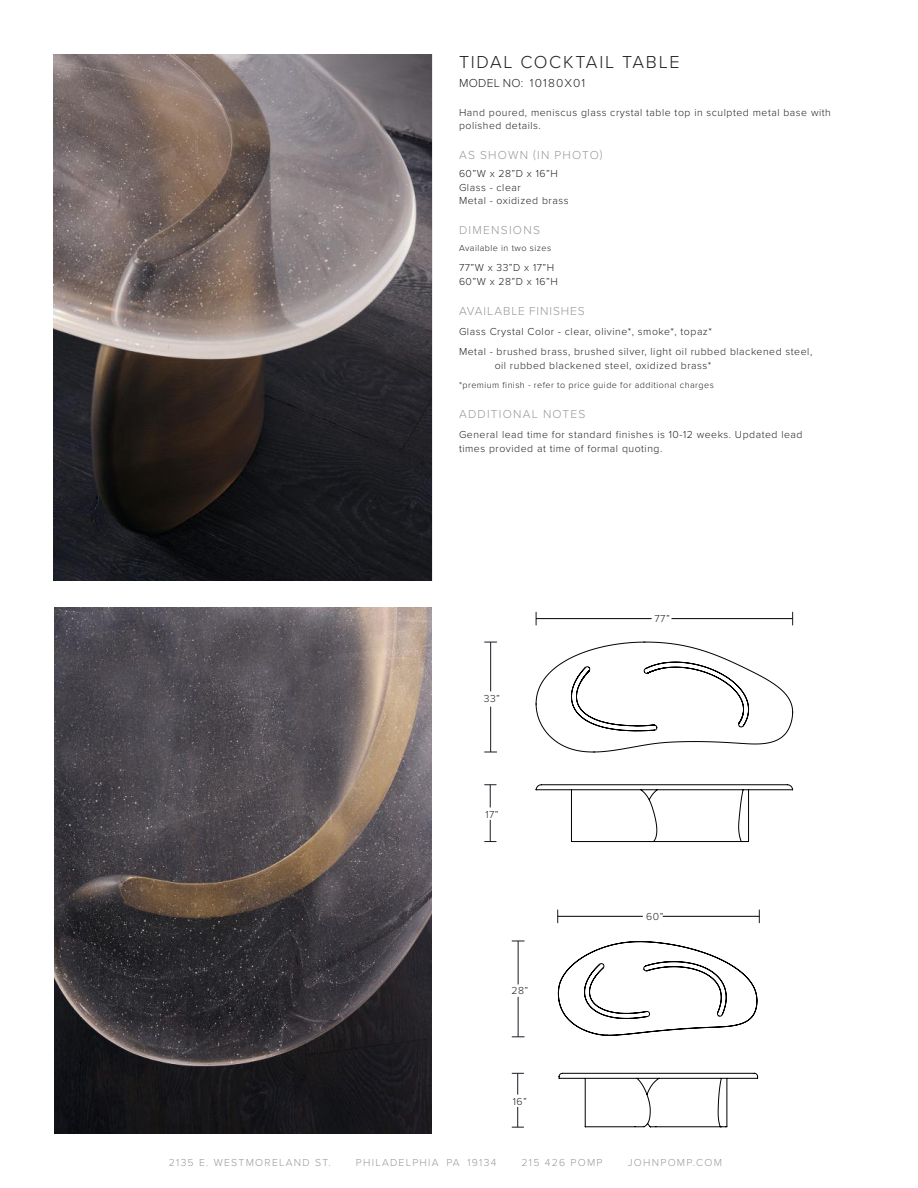
<style>
.page{position:relative;width:918px;height:1188px;background:#fff}
.page>*{position:absolute;margin:0;border:0;box-sizing:border-box;transform-origin:0 0}
.t1{font:300 18px "Proxima Nova";letter-spacing:.095em;color:#241f1f}
.t2{font:300 12px "Proxima Nova";letter-spacing:.095em;color:#9c989d}
.t3{font:300 12px "Proxima Nova";letter-spacing:.075em;color:#9c989d}
.t4{font:300 12px "Proxima Nova";letter-spacing:.075em;color:#241f1f}
.t5{font:300 10.5px/13.5px "Proxima Nova";letter-spacing:.05em;color:#241f1f}
.t6{font:300 10.5px "Proxima Nova";letter-spacing:.12em;color:#9c989d}
.t7{font:300 9px "Proxima Nova";letter-spacing:.05em;color:#241f1f}
</style>
<div class="page">
<img style="left:54px;top:608px;width:378px;height:526px">
<img style="left:54px;top:54px;width:378px;height:526px">
<svg style="left:485px;top:752px;width:12px;height:1px"></svg>
<svg style="left:792px;top:612px;width:1px;height:13px"></svg>
<svg style="left:536px;top:612px;width:1px;height:13px"></svg>
<svg style="left:536px;top:642px;width:257px;height:200px"></svg>
<svg style="left:485px;top:820px;width:11px;height:22px"></svg>
<svg style="left:485px;top:784px;width:11px;height:23px"></svg>
<hr style="left:490px;top:707px;width:1px;height:45px;background:#1a1a24">
<hr style="left:490px;top:642px;width:1px;height:49px;background:#1a1a24">
<hr style="left:672px;top:618px;width:121px;height:1px;background:#000">
<hr style="left:536px;top:618px;width:116px;height:1px;background:#000">
<svg style="left:512px;top:1037px;width:12px;height:1px"></svg>
<svg style="left:759px;top:910px;width:1px;height:13px"></svg>
<svg style="left:557px;top:910px;width:1px;height:13px"></svg>
<svg style="left:512px;top:1107px;width:12px;height:21px"></svg>
<svg style="left:512px;top:1073px;width:12px;height:22px"></svg>
<hr style="left:518px;top:997px;width:1px;height:40px;background:#1a1a24">
<hr style="left:518px;top:941px;width:1px;height:43px;background:#1a1a24">
<hr style="left:663px;top:916px;width:96px;height:1px;background:#000">
<hr style="left:558px;top:916px;width:85px;height:1px;background:#000">
<svg style="left:558px;top:941px;width:200px;height:187px"></svg>
<h1 class="t1" style="left:459px;top:49px;width:222px">TIDAL COCKTAIL TABLE</h1>
<p class="t4" style="left:459px;top:74px;width:128px">MODEL NO: 10180X01</p>
<p class="t5" style="left:459px;top:105px;width:373px">Hand poured, meniscus glass crystal table top in sculpted metal base with polished details.</p>
<p class="t2" style="left:459px;top:146px;width:145px">AS SHOWN (IN PHOTO)</p>
<p class="t5" style="left:459px;top:166px;width:111px">60”W x 28”D x 16”H<br>Glass - clear<br>Metal - oxidized brass</p>
<p class="t2" style="left:459px;top:221px;width:82px">DIMENSIONS</p>
<p class="t7" style="left:459px;top:241px;width:94px">Available in two sizes</p>
<p class="t5" style="left:459px;top:261px;width:100px">77”W x 33”D x 17”H<br>60”W x 28”D x 16”H</p>
<p class="t3" style="left:459px;top:302px;width:127px">AVAILABLE FINISHES</p>
<p class="t5" style="left:459px;top:321px;width:355px;line-height:20.2px">Glass Crystal Color - clear, olivine*, smoke*, topaz*<br>Metal - brushed brass, brushed silver, light oil rubbed blackened steel,</p>
<p class="t5" style="left:495px;top:358px;width:218px">oil rubbed blackened steel, oxidized brass*</p>
<p class="t7" style="left:459px;top:379px;width:256px">*premium finish - refer to price guide for additional charges</p>
<p class="t2" style="left:459px;top:405px;width:128px">ADDITIONAL NOTES</p>
<p class="t5" style="left:459px;top:428px;width:345px">General lead time for standard finishes is 10-12 weeks. Updated lead times provided at time of formal quoting.</p>
<p class="t5" style="left:484px;top:692px;width:18px">33”</p>
<p class="t5" style="left:485px;top:807px;width:15px">17”</p>
<p class="t5" style="left:511px;top:984px;width:18px">28”</p>
<p class="t5" style="left:513px;top:1094px;width:16px">16”</p>
<p class="t5" style="left:654px;top:611px;width:17px">77”</p>
<p class="t5" style="left:646px;top:909px;width:19px">60”</p>
<p class="t6" style="left:169px;top:1154px;width:164px">2135 E. WESTMORELAND ST.</p>
<p class="t6" style="left:356px;top:1154px;width:142px">PHILADELPHIA PA 19134</p>
<p class="t6" style="left:522px;top:1154px;width:82px">215 426 POMP</p>
<p class="t6" style="left:628px;top:1154px;width:96px">JOHNPOMP.COM</p>
</div>
